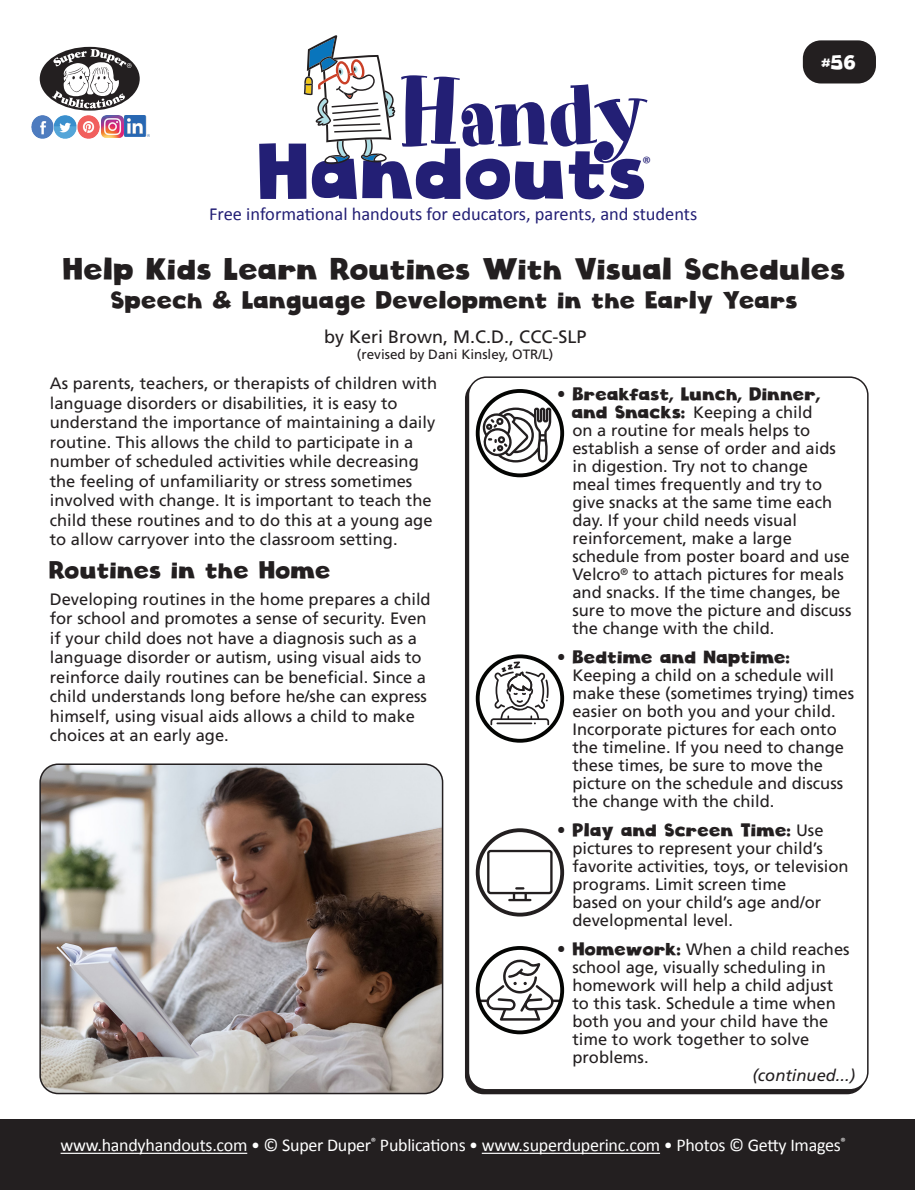
<style>
.page{position:relative;width:915px;height:1190px;background:#fff}
.page>*{position:absolute;margin:0;border:0;box-sizing:border-box;transform-origin:0 0}
.t1{font:93.75px "Art Department JNL";letter-spacing:-.03em;color:#231f75}
.t2{font:76.8px "Cloudy Witha Chanceof Love";color:#231f75}
.HH_Title{font:30px "Cloudy Witha Chanceof Love";color:#231f20}
.HH_Title-2{font:24px "Cloudy Witha Chanceof Love";color:#231f20}
.HH_TEXT{font:24px "Cloudy Witha Chanceof Love";color:#231f20}
.t3{font:19.5px "Cloudy Witha Chanceof Love";color:#fff}
.t4{font:18.45px "Calibri";color:#231f75}
.t5{font:18px "Calibri";letter-spacing:-.015em;color:#fff}
.HH_TEXT-2{font:18px "Cloudy Witha Chanceof Love";color:#231f20}
.HH_Author{font:18px "Frutiger LT Std";color:#231f20}
.t6{font:18px "Calibri";color:#231f75}
.HH_TEXT-3{font:16.5px/18px "Frutiger";color:#231f20}
.HH_TEXT-4{font:italic 16.5px "Frutiger";color:#231f20}
.HH_Author-2{font:13.5px "Frutiger LT Std";color:#231f20}
.s1{font-family:"Cloudy Witha Chanceof Love";font-size:18px}
.s2{font-family:"Frutiger";font-size:16.5px}
</style>
<div class="page">
<div style="left:467px;top:376px;width:401px;height:714px;border:2px solid #231f20;border-radius:18px"></div>
<div style="left:802px;top:40px;width:73px;height:43px;background:#231f20;border-radius:18px"></div>
<div style="left:0;top:1119px;width:914px;height:71px;background:#231f20"></div>
<div style="left:40px;top:47px;width:100px;height:64px;background:#231f20;border-radius:50%"></div>
<svg style="left:52px;top:49px;width:80px;height:59px"></svg>
<img style="left:31px;top:116px;width:92px;height:22px">
<hr style="left:61px;top:1153px;width:186px;height:1px;background:#fff">
<hr style="left:481px;top:1153px;width:178px;height:1px;background:#fff">
<img style="left:125px;top:116px;width:24px;height:21px">
<svg style="left:304px;top:35px;width:91px;height:129px"></svg>
<img style="left:42px;top:766px;width:400px;height:327px">
<div style="left:39px;top:763px;width:404px;height:331px;border:2px solid #231f20;border-radius:18px"></div>
<svg style="left:481px;top:407px;width:70px;height:55px"></svg>
<div style="left:475px;top:389px;width:89px;height:88px;border:4px solid #040503;border-radius:50%"></div>
<svg style="left:490px;top:661px;width:59px;height:64px"></svg>
<div style="left:475px;top:654px;width:89px;height:89px;border:4px solid #040503;border-radius:50%"></div>
<svg style="left:485px;top:849px;width:68px;height:53px"></svg>
<div style="left:475px;top:828px;width:89px;height:88px;border:4px solid #231f20;border-radius:50%"></div>
<svg style="left:480px;top:959px;width:81px;height:61px"></svg>
<div style="left:475px;top:946px;width:89px;height:88px;border:4px solid #040503;border-radius:50%"></div>
<p class="t1" style="left:397px;top:58px;width:252px">Handy</p>
<p class="t2" style="left:260px;top:124px;width:391px">Handouts</p>
<p class="t6" style="left:641px;top:151px;width:11px">®</p>
<p class="t4" style="left:209px;top:201px;width:489px">Free informational handouts for educators, parents, and students</p>
<p class="t3" style="left:821px;top:50px;width:36px">#56</p>
<p class="HH_Title" style="left:64px;top:250px;width:784px">Help Kids Learn Routines With Visual Schedules</p>
<p class="HH_Title-2" style="left:112px;top:285px;width:688px">Speech &amp; Language Development in the Early Years</p>
<p class="HH_Author" style="left:324px;top:326px;width:264px">by Keri Brown, M.C.D., CCC-SLP</p>
<p class="HH_Author-2" style="left:357px;top:346px;width:198px">(revised by Dani Kinsley, OTR/L)</p>
<p class="HH_TEXT-3" style="left:50px;top:374px;width:388px;line-height:19.5px">As parents, teachers, or therapists of children with language disorders or disabilities, it is easy to understand the importance of maintaining a daily routine. This allows the child to participate in a number of scheduled activities while decreasing the feeling of unfamiliarity or stress sometimes involved with change. It is important to teach the child these routines and to do this at a young age to allow carryover into the classroom setting.</p>
<p class="HH_TEXT" style="left:50px;top:555px;width:283px">Routines in the Home</p>
<p class="HH_TEXT-3" style="left:50px;top:589px;width:382px;line-height:19.5px">Developing routines in the home prepares a child for school and promotes a sense of security. Even if your child does not have a diagnosis such as a language disorder or autism, using visual aids to reinforce daily routines can be beneficial. Since a child understands long before he/she can express himself, using visual aids allows a child to make choices at an early age.</p>
<p class="HH_TEXT-2" style="left:558px;top:383px;width:263px">• Breakfast, Lunch, Dinner,</p>
<p class="HH_TEXT-3" style="left:572px;top:403px;width:280px"><span class="s1">and Snacks:</span> Keeping a child<br>on a routine for meals helps to establish a sense of order and aids in digestion. Try not to change<br>meal times frequently and try to give snacks at the same time each day. If your child needs visual reinforcement, make a large schedule from poster board and use<br>Velcro<sup>®</sup> to attach pictures for meals and snacks. If the time changes, be sure to move the picture and discuss the change with the child.</p>
<p class="HH_TEXT-2" style="left:558px;top:646px;width:233px">• Bedtime and Naptime:</p>
<p class="HH_TEXT-3" style="left:572px;top:666px;width:283px">Keeping a child on a schedule will make these (sometimes trying) times easier on both you and your child.<br>Incorporate pictures for each onto the timeline. If you need to change these times, be sure to move the picture on the schedule and discuss the change with the child.</p>
<p class="HH_TEXT-2" style="left:558px;top:819px;width:266px">• Play and Screen Time: <span class="s2">Use</span></p>
<p class="HH_TEXT-3" style="left:572px;top:839px;width:278px">pictures to represent your child’s favorite activities, toys, or television programs. Limit screen time<br>based on your child’s age and/or developmental level.</p>
<p class="HH_TEXT-3" style="left:572px;top:940px;width:278px;text-indent:-14px"><span class="s1">• Homework:</span> When a child reaches school age, visually scheduling in homework will help a child adjust to this task. Schedule a time when both you and your child have the time to work together to solve problems.</p>
<p class="HH_TEXT-4" style="left:752px;top:1065px;width:104px">(continued...)</p>
<p class="t5" style="left:61px;top:1133px;width:786px">www.handyhandouts.com • © Super Duper<sup>®</sup> Publications • www.superduperinc.com • Photos © Getty Images<sup>®</sup></p>
</div>
